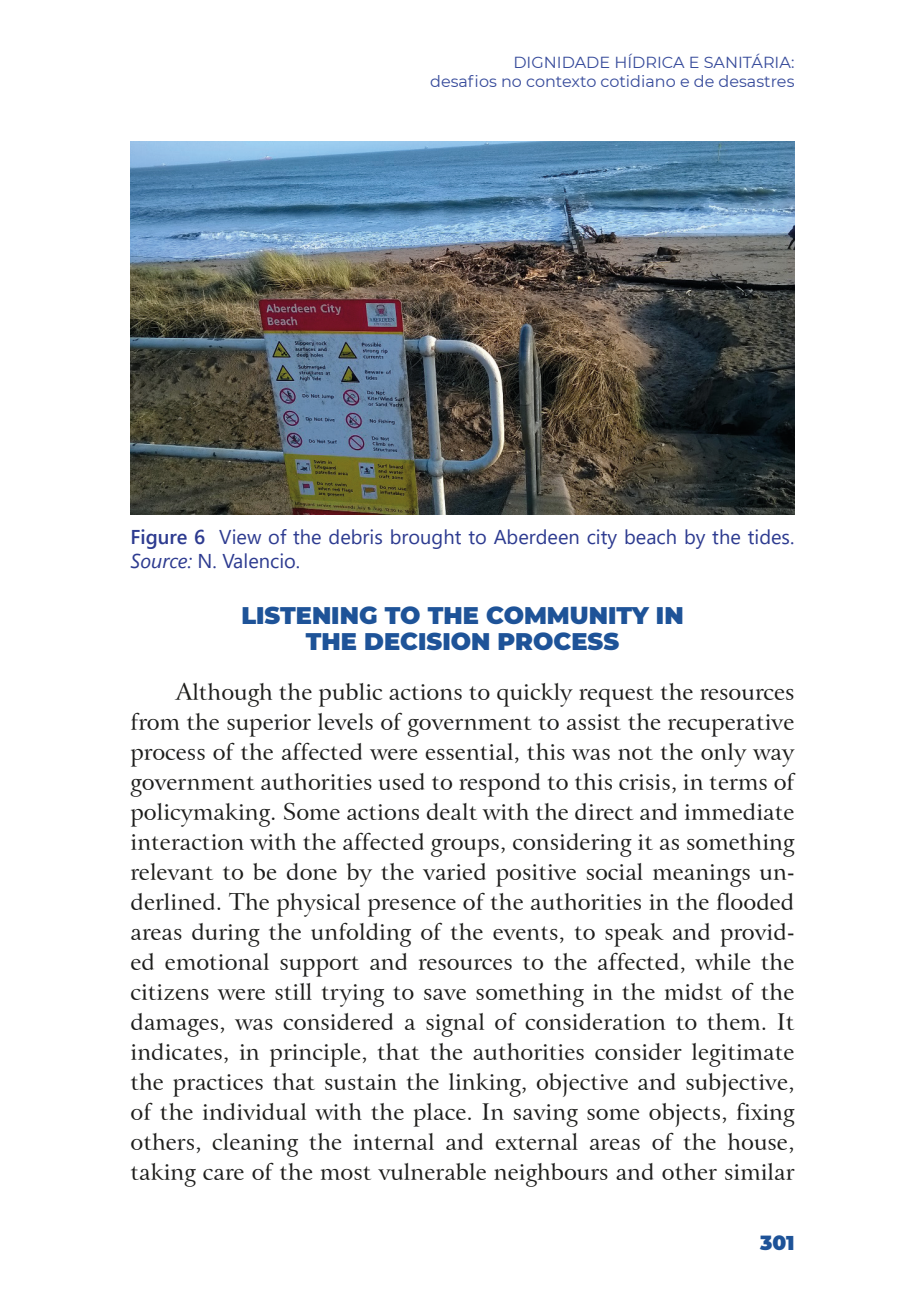
<style>
.page{position:relative;width:908px;height:1304px;background:#fff}
.page>*{position:absolute;margin:0;border:0;box-sizing:border-box;transform-origin:0 0}
.t1{font:900 24px/26.4px "Montserrat";color:#1e5398;text-align:center}
.t2{font:23px/30px "Arrus BT";color:#1d1d1b;text-align:justify}
.t3{font:20px/24px "Segoe UI";color:#2d3b90}
.t4{font:900 20px "Montserrat";color:#1e5398}
.t5{font:16px/19.2px "Montserrat";color:#374b9b;text-align:right}
.s1{font-weight:600}
.s2{font-style:italic}
</style>
<div class="page">
<img style="left:130px;top:142px;width:664px;height:372px">
<p class="t5" style="left:430px;top:52px;width:365px">DIGNIDADE HÍDRICA E SANITÁRIA:<br>desafios no contexto cotidiano e de desastres</p>
<p class="t3" style="left:130px;top:523px;width:665px"><span class="s1">Figure 6</span> View of the debris brought to Aberdeen city beach by the tides.<br><span class="s2">Source:</span> N. Valencio.</p>
<p class="t1" style="left:241px;top:601px;width:443px">LISTENING TO THE COMMUNITY IN<br>THE DECISION PROCESS</p>
<p class="t2" style="left:130px;top:678px;width:665px;text-indent:45px">Although the public actions to quickly request the resources from the superior levels of government to assist the recuperative process of the affected were essential, this was not the only way government authorities used to respond to this crisis, in terms of policymaking. Some actions dealt with the direct and immediate interaction with the affected groups, considering it as something relevant to be done by the varied positive social meanings un&shy;derlined. The physical presence of the authorities in the flooded areas during the unfolding of the events, to speak and provid&shy;ed emotional support and resources to the affected, while the citizens were still trying to save something in the midst of the damages, was considered a signal of consideration to them. It indicates, in principle, that the authorities consider legitimate the practices that sustain the linking, objective and subjective, of the individual with the place. In saving some objects, fixing others, cleaning the internal and external areas of the house, taking care of the most vulnerable neighbours and other similar</p>
<p class="t4" style="left:759px;top:1227px;width:36px">301</p>
</div>
